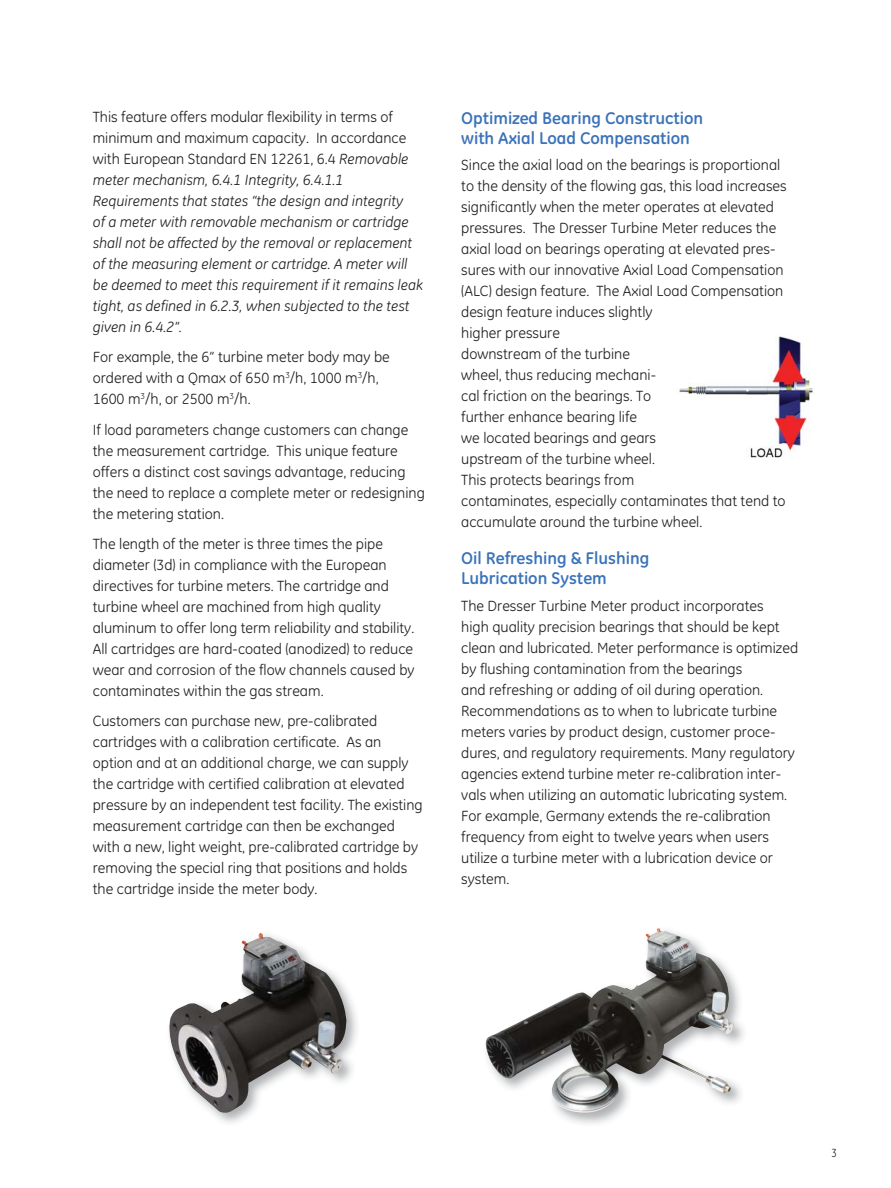
<style>
.page{position:relative;width:891px;height:1188px;background:#fff}
.page>*{position:absolute;margin:0;border:0;box-sizing:border-box;transform-origin:0 0}
.t1{font:700 17.25px/20.2px "GE Inspira";color:#3b73b9}
.t2{font:15px/21px "GE Inspira";color:#231f20}
.t3{font:italic 15px/21px "GE Inspira";color:#231f20}
.t4{font:12px "GE Inspira Cond";color:#231f20}
.s1{font-style:normal}
</style>
<div class="page">
<img style="left:679px;top:335px;width:134px;height:123px">
<img style="left:213px;top:990px;width:144px;height:133px">
<img style="left:169px;top:933px;width:177px;height:180px">
<img style="left:559px;top:979px;width:185px;height:145px">
<img style="left:485px;top:928px;width:249px;height:185px">
<p class="t3" style="left:93px;top:108px;width:332px"><span class="s1">This feature offers modular flexibility in terms of minimum and maximum capacity. In accordance with European Standard EN 12261, 6.4</span> Removable meter mechanism, 6.4.1 Integrity, 6.4.1.1<br>Requirements that states “the design and integrity<br>of a meter with removable mechanism or cartridge shall not be affected by the removal or replacement of the measuring element or cartridge. A meter will be deemed to meet this requirement if it remains leak tight, as defined in 6.2.3, when subjected to the test given in 6.4.2”.</p>
<p class="t2" style="left:93px;top:348px;width:299px">For example, the 6” turbine meter body may be ordered with a Qmax of 650 m<sup>3</sup>/h, 1000 m<sup>3</sup>/h,<br>1600 m<sup>3</sup>/h, or 2500 m<sup>3</sup>/h.</p>
<p class="t2" style="left:93px;top:421px;width:334px">If load parameters change customers can change the measurement cartridge. This unique feature offers a distinct cost savings advantage, reducing the need to replace a complete meter or redesigning the metering station.</p>
<p class="t2" style="left:93px;top:535px;width:323px">The length of the meter is three times the pipe diameter (3d) in compliance with the European directives for turbine meters. The cartridge and turbine wheel are machined from high quality aluminum to offer long term reliability and stability.<br>All cartridges are hard-coated (anodized) to reduce wear and corrosion of the flow channels caused by contaminates within the gas stream.</p>
<p class="t2" style="left:93px;top:712px;width:332px">Customers can purchase new, pre-calibrated cartridges with a calibration certificate. As an option and at an additional charge, we can supply the cartridge with certified calibration at elevated pressure by an independent test facility. The existing measurement cartridge can then be exchanged with a new, light weight, pre-calibrated cartridge by removing the special ring that positions and holds the cartridge inside the meter body.</p>
<p class="t1" style="left:461px;top:110px;width:244px">Optimized Bearing Construction with Axial Load Compensation</p>
<p class="t2" style="left:461px;top:156px;width:327px">Since the axial load on the bearings is proportional to the density of the flowing gas, this load increases significantly when the meter operates at elevated pressures. The Dresser Turbine Meter reduces the axial load on bearings operating at elevated pres&shy;sures with our innovative Axial Load Compensation (ALC) design feature. The Axial Load Compensation design feature induces slightly<br>higher pressure<br>downstream of the turbine<br>wheel, thus reducing mechani-<br>cal friction on the bearings. To<br>further enhance bearing life<br>we located bearings and gears<br>upstream of the turbine wheel.<br>This protects bearings from<br>contaminates, especially contaminates that tend to accumulate around the turbine wheel.</p>
<p class="t1" style="left:461px;top:550px;width:190px">Oil Refreshing &amp; Flushing<br>Lubrication System</p>
<p class="t2" style="left:461px;top:597px;width:338px">The Dresser Turbine Meter product incorporates<br>high quality precision bearings that should be kept clean and lubricated. Meter performance is optimized by flushing contamination from the bearings<br>and refreshing or adding of oil during operation.<br>Recommendations as to when to lubricate turbine meters varies by product design, customer proce&shy;dures, and regulatory requirements. Many regulatory agencies extend turbine meter re-calibration inter&shy;vals when utilizing an automatic lubricating system.<br>For example, Germany extends the re-calibration frequency from eight to twelve years when users utilize a turbine meter with a lubrication device or system.</p>
<p class="t4" style="left:832px;top:1148px;width:7px">3</p>
</div>
